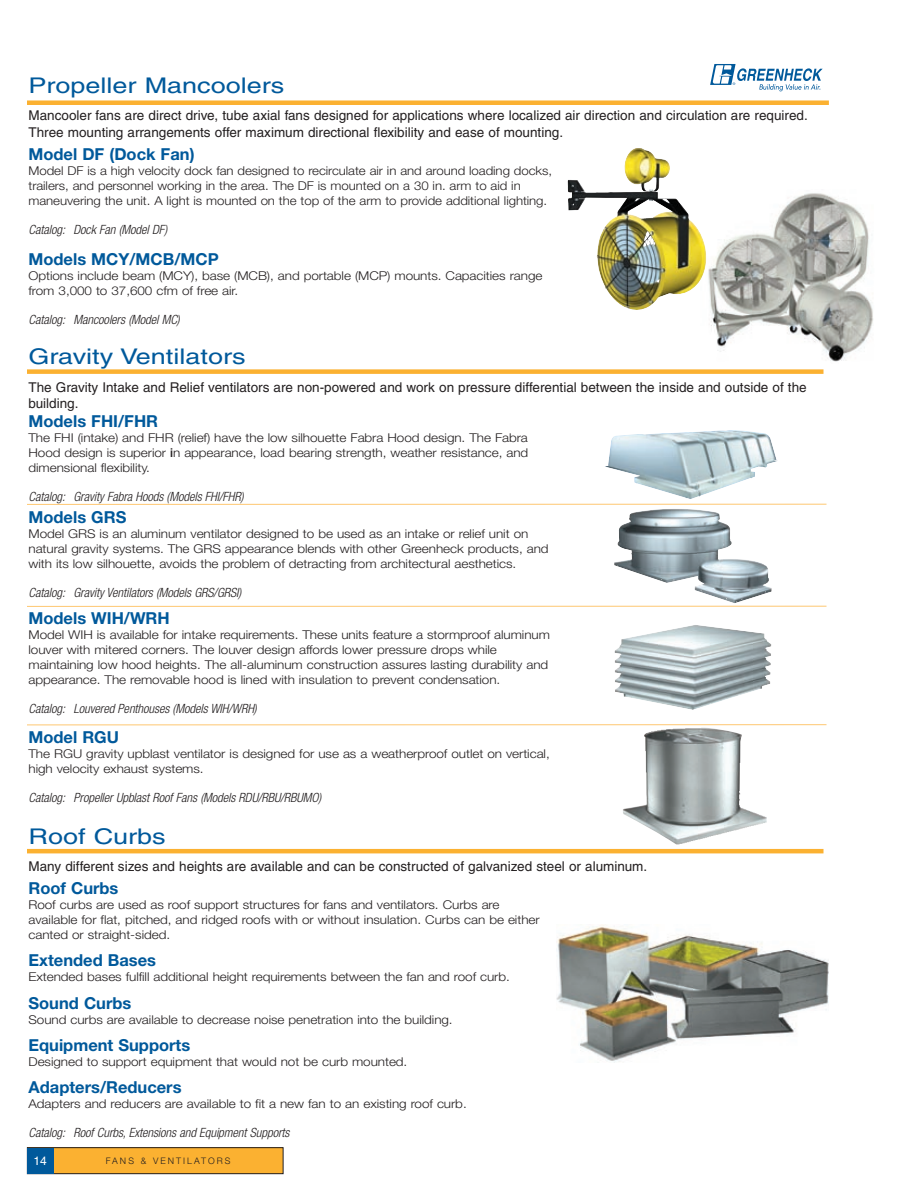
<style>
.page{position:relative;width:918px;height:1188px;background:#fff}
.page>*{position:absolute;margin:0;border:0;box-sizing:border-box;transform-origin:0 0}
.t1{font:21.6px "Helvetica";color:#00599b;scale:1.25 1}
.t2{font:700 16.5px "Helvetica Neue LT Std";color:#00599b}
.t3{font:13.5px/16.5px "Helvetica";color:#231f20}
.t4{font:italic 300 condensed 12.75px "Helvetica Neue LT Std";letter-spacing:-.005em;color:#231f20}
.t5{font:300 12.15px/15px "Helvetica Neue LT Std";letter-spacing:-.005em;color:#231f20;scale:1.11 1}
.t6{font:300 12.15px/15px "Helvetica Neue LT Std";letter-spacing:-.005em;color:#231f20;scale:1.09 1}
.t7{font:12px "Helvetica";color:#fff}
.t8{font:300 9px "Helvetica Neue LT Std";letter-spacing:.225em;color:#231f20}
.s1{font-weight:500;font-stretch:condensed}
</style>
<div class="page">
<svg style="left:710px;top:64px;width:113px;height:27px"></svg>
<div style="left:27px;top:1148px;width:256px;height:26px;background:#fbb131"></div>
<div style="left:27px;top:1147px;width:257px;height:27px;border:1px solid #231f20"></div>
<div style="left:28px;top:1148px;width:26px;height:25px;background:#00599b"></div>
<hr style="left:27px;top:724px;width:799px;height:1px;background:#fec771">
<img style="left:708px;top:193px;width:165px;height:169px">
<div style="left:27px;top:100px;width:802px;height:5px;background:#fbb131"></div>
<img style="left:567px;top:148px;width:140px;height:162px">
<div style="left:27px;top:369px;width:797px;height:5px;background:#fbb131"></div>
<img style="left:605px;top:430px;width:173px;height:69px">
<img style="left:614px;top:509px;width:158px;height:94px">
<hr style="left:27px;top:849px;width:797px;height:4px;background:#fbb131">
<img style="left:623px;top:727px;width:144px;height:117px">
<img style="left:556px;top:925px;width:273px;height:137px">
<img style="left:614px;top:625px;width:157px;height:85px">
<hr style="left:27px;top:504px;width:799px;height:1px;background:#fec771">
<hr style="left:27px;top:606px;width:799px;height:1px;background:#fec771">
<h1 class="t1" style="left:29px;top:73px;width:206px">Propeller Mancoolers</h1>
<p class="t3" style="left:29px;top:107px;width:781px">Mancooler fans are direct drive, tube axial fans designed for applications where localized air direction and circulation are required.<br>Three mounting arrangements offer maximum directional flexibility and ease of mounting.</p>
<h2 class="t2" style="left:29px;top:144px;width:168px">Model DF (Dock Fan)</h2>
<p class="t6" style="left:29px;top:163px;width:482px">Model DF is a high velocity dock fan designed to recirculate air in and around loading docks, trailers, and personnel working in the area. The DF is mounted on a 30 in. arm to aid in maneuvering the unit. A light is mounted on the top of the arm to provide additional lighting.</p>
<p class="t4" style="left:29px;top:222px;width:140px">Catalog: Dock Fan (Model DF)</p>
<h2 class="t2" style="left:29px;top:249px;width:192px">Models MCY/MCB/MCP</h2>
<p class="t5" style="left:29px;top:268px;width:465px">Options include beam (MCY), base (MCB), and portable (MCP) mounts. Capacities range from 3,000 to 37,600 cfm of free air.</p>
<p class="t4" style="left:29px;top:312px;width:153px">Catalog: Mancoolers (Model MC)</p>
<h1 class="t1" style="left:29px;top:344px;width:175px">Gravity Ventilators</h1>
<p class="t3" style="left:29px;top:379px;width:780px">The Gravity Intake and Relief ventilators are non-powered and work on pressure differential between the inside and outside of the building.</p>
<h2 class="t2" style="left:29px;top:411px;width:131px">Models FHI/FHR</h2>
<p class="t5" style="left:29px;top:430px;width:452px;text-align:justify">The FHI (intake) and FHR (relief) have the low silhouette Fabra Hood design. The Fabra Hood design is superior <span class="s1">i</span>n appearance, load bearing strength, weather resistance, and dimensional flexibility.</p>
<p class="t4" style="left:29px;top:489px;width:217px">Catalog: Gravity Fabra Hoods (Models FHI/FHR)</p>
<h2 class="t2" style="left:29px;top:506px;width:99px">Models GRS</h2>
<p class="t5" style="left:29px;top:525px;width:470px">Model GRS is an aluminum ventilator designed to be used as an intake or relief unit on natural gravity systems. The GRS appearance blends with other Greenheck products, and with its low silhouette, avoids the problem of detracting from architectural aesthetics.</p>
<p class="t4" style="left:29px;top:585px;width:214px">Catalog: Gravity Ventilators (Models GRS/GRSI)</p>
<h2 class="t2" style="left:29px;top:608px;width:143px">Models WIH/WRH</h2>
<p class="t5" style="left:29px;top:627px;width:471px">Model WIH is available for intake requirements. These units feature a stormproof aluminum louver with mitered corners. The louver design affords lower pressure drops while maintaining low hood heights. The all-aluminum construction assures lasting durability and appearance. The removable hood is lined with insulation to prevent condensation.</p>
<p class="t4" style="left:29px;top:702px;width:230px">Catalog: Louvered Penthouses (Models WIH/WRH)</p>
<h2 class="t2" style="left:29px;top:727px;width:92px">Model RGU</h2>
<p class="t5" style="left:29px;top:746px;width:471px">The RGU gravity upblast ventilator is designed for use as a weatherproof outlet on vertical, high velocity exhaust systems.</p>
<p class="t4" style="left:29px;top:790px;width:294px">Catalog: Propeller Upblast Roof Fans (Models RDU/RBU/RBUMO)</p>
<h1 class="t1" style="left:29px;top:824px;width:111px">Roof Curbs</h1>
<p class="t3" style="left:29px;top:858px;width:620px">Many different sizes and heights are available and can be constructed of galvanized steel or aluminum.</p>
<h2 class="t2" style="left:29px;top:878px;width:91px">Roof Curbs</h2>
<p class="t5" style="left:29px;top:897px;width:462px">Roof curbs are used as roof support structures for fans and ventilators. Curbs are available for flat, pitched, and ridged roofs with or without insulation. Curbs can be either canted or straight-sided.</p>
<h2 class="t2" style="left:29px;top:950px;width:129px">Extended Bases</h2>
<p class="t5" style="left:29px;top:969px;width:435px">Extended bases fulfill additional height requirements between the fan and roof curb.</p>
<h2 class="t2" style="left:29px;top:993px;width:104px">Sound Curbs</h2>
<p class="t5" style="left:29px;top:1012px;width:384px">Sound curbs are available to decrease noise penetration into the building.</p>
<h2 class="t2" style="left:29px;top:1035px;width:163px">Equipment Supports</h2>
<p class="t5" style="left:29px;top:1054px;width:343px">Designed to support equipment that would not be curb mounted.</p>
<h2 class="t2" style="left:29px;top:1077px;width:155px">Adapters/Reducers</h2>
<p class="t5" style="left:29px;top:1096px;width:396px">Adapters and reducers are available to fit a new fan to an existing roof curb.</p>
<p class="t4" style="left:29px;top:1125px;width:263px">Catalog: Roof Curbs, Extensions and Equipment Supports</p>
<p class="t7" style="left:34px;top:1154px;width:15px">14</p>
<p class="t8" style="left:106px;top:1156px;width:126px">FANS &amp; VENTILATORS</p>
</div>
